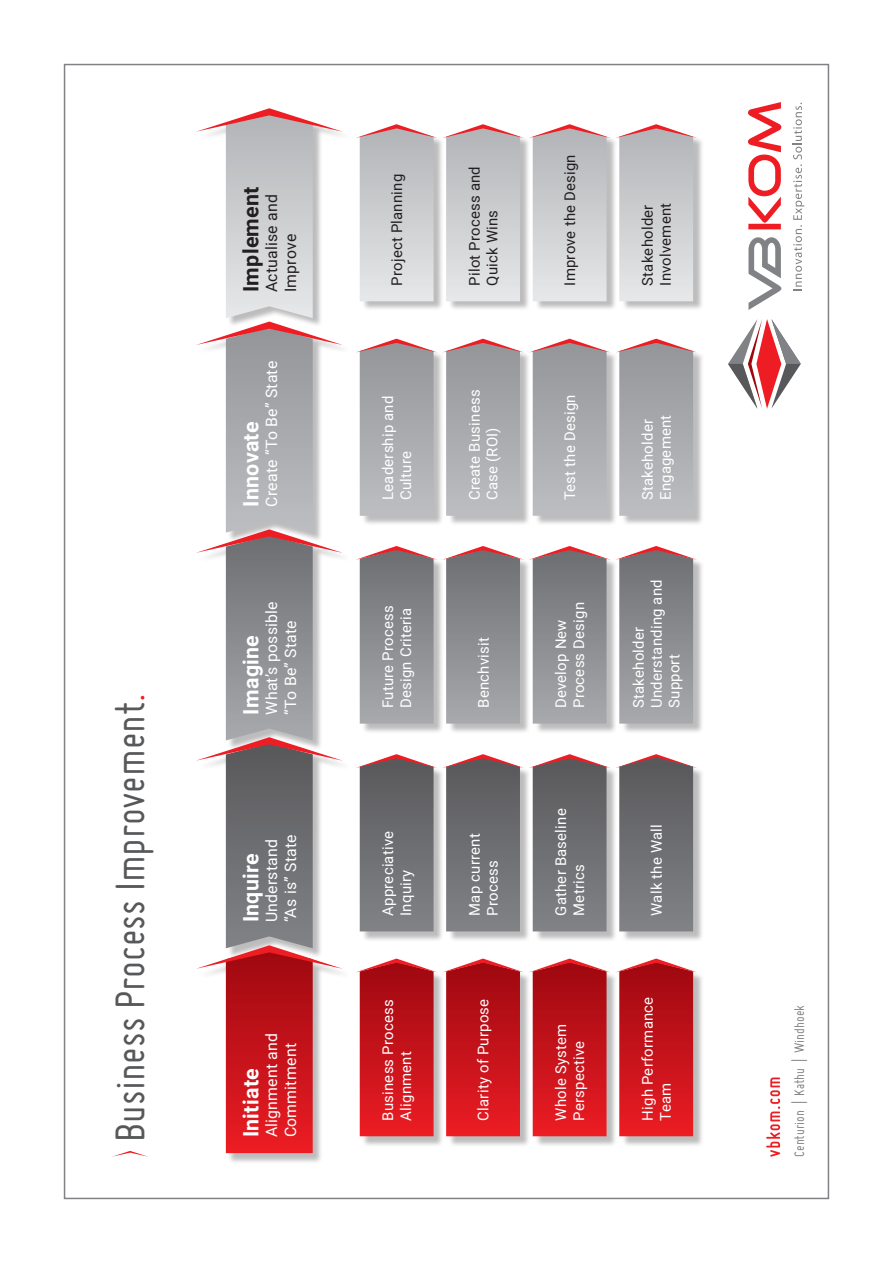
<style>
.page{position:relative;width:893px;height:1263px;background:#fff}
.page>*{position:absolute;margin:0;border:0;box-sizing:border-box;transform-origin:0 0}
.t1{font:45px "Miso";color:#57585a}
.t2{font:700 21.45px "Roboto";letter-spacing:.015em;color:#fff}
.t3{font:700 21.45px "Roboto";letter-spacing:.015em;color:#231f20}
.t4{font:15.75px/18.9px "Roboto";letter-spacing:.015em;color:#fff}
.t5{font:15.75px/18.9px "Roboto";letter-spacing:.015em;color:#231f20}
.t6{font:15px "Miso";color:#808285}
.t7{font:14.85px/17.9px "Roboto";letter-spacing:.015em;color:#fff}
.t8{font:14.85px/17.9px "Roboto";letter-spacing:.015em;color:#231f20}
.s1{color:#ee1d23}
</style>
<div class="page">
<svg style="left:793px;top:103px;width:11px;height:187px"></svg>
<svg style="left:748px;top:102px;width:33px;height:208px"></svg>
<svg style="left:728px;top:319px;width:73px;height:90px"></svg>
<svg style="left:766px;top:1077px;width:14px;height:80px"></svg>
<svg style="left:112px;top:1151px;width:36px;height:6px"></svg>
<div style="left:198px;top:110px;width:509px;height:1054px;background:#231f20;opacity:.3"></div>
<svg style="left:196px;top:108px;width:147px;height:1045px"></svg>
<svg style="left:355px;top:958px;width:342px;height:178px;background:#cb383e"></svg>
<svg style="left:355px;top:546px;width:342px;height:178px;background:#9c9a9d"></svg>
<svg style="left:355px;top:339px;width:342px;height:177px;background:#b4b3b5"></svg>
<svg style="left:355px;top:124px;width:342px;height:177px;background:#d2d0d2"></svg>
<svg style="left:355px;top:754px;width:342px;height:177px;background:#838284"></svg>
<p class="t1" style="left:105px;top:1142px;width:450px;rotate:-90deg">Business Process Improvement<span class="s1">.</span></p>
<p class="t3" style="left:236px;top:292px;width:107px;rotate:-90deg">Implement</p>
<p class="t5" style="left:262px;top:292px;width:100px;rotate:-90deg">Actualise and<br>Improve</p>
<p class="t4" style="left:262px;top:507px;width:147px;rotate:-90deg">Create “To Be” State</p>
<p class="t2" style="left:236px;top:507px;width:87px;rotate:-90deg">Innovate</p>
<p class="t4" style="left:262px;top:714px;width:115px;rotate:-90deg">What’s possible</p>
<p class="t4" style="left:281px;top:714px;width:96px;rotate:-90deg">“To Be” State</p>
<p class="t2" style="left:236px;top:714px;width:81px;rotate:-90deg">Imagine</p>
<p class="t4" style="left:262px;top:922px;width:85px;rotate:-90deg">Understand</p>
<p class="t4" style="left:281px;top:922px;width:90px;rotate:-90deg">“As is” State</p>
<p class="t2" style="left:236px;top:922px;width:71px;rotate:-90deg">Inquire</p>
<p class="t4" style="left:262px;top:1137px;width:106px;rotate:-90deg">Alignment and<br>Commitment</p>
<p class="t2" style="left:236px;top:1137px;width:71px;rotate:-90deg">Initiate</p>
<p class="t8" style="left:387px;top:286px;width:113px;rotate:-90deg">Project Planning</p>
<p class="t8" style="left:465px;top:286px;width:121px;rotate:-90deg">Pilot Process and<br>Quick Wins</p>
<p class="t8" style="left:560px;top:286px;width:133px;rotate:-90deg">Improve the Design</p>
<p class="t7" style="left:379px;top:500px;width:106px;rotate:-90deg">Leadership and<br>Culture</p>
<p class="t7" style="left:465px;top:500px;width:112px;rotate:-90deg">Create Business<br>Case (ROI)</p>
<p class="t7" style="left:560px;top:500px;width:107px;rotate:-90deg">Test the Design</p>
<p class="t7" style="left:379px;top:708px;width:104px;rotate:-90deg">Future Process<br>Design Criteria</p>
<p class="t7" style="left:379px;top:916px;width:86px;rotate:-90deg">Appreciative</p>
<p class="t7" style="left:396px;top:916px;width:48px;rotate:-90deg">Inquiry</p>
<p class="t7" style="left:379px;top:1120px;width:123px;rotate:-90deg">Business Process</p>
<p class="t7" style="left:396px;top:1120px;width:71px;rotate:-90deg">Alignment</p>
<p class="t7" style="left:474px;top:708px;width:72px;rotate:-90deg">Benchvisit</p>
<p class="t7" style="left:465px;top:916px;width:84px;rotate:-90deg">Map current<br>Process</p>
<p class="t7" style="left:474px;top:1120px;width:123px;rotate:-90deg">Clarity of Purpose</p>
<p class="t7" style="left:551px;top:708px;width:107px;rotate:-90deg">Develop New<br>Process Design</p>
<p class="t7" style="left:551px;top:916px;width:109px;rotate:-90deg">Gather Baseline<br>Metrics</p>
<p class="t7" style="left:551px;top:1120px;width:98px;rotate:-90deg">Whole System<br>Perspective</p>
<p class="t8" style="left:638px;top:286px;width:84px;rotate:-90deg">Stakeholder<br>Involvement</p>
<p class="t7" style="left:638px;top:500px;width:87px;rotate:-90deg">Stakeholder<br>Engagement</p>
<p class="t7" style="left:629px;top:708px;width:130px;rotate:-90deg">Stakeholder<br>Understanding and<br>Support</p>
<p class="t7" style="left:647px;top:916px;width:93px;rotate:-90deg">Walk the Wall</p>
<p class="t7" style="left:638px;top:1120px;width:125px;rotate:-90deg">High Performance<br>Team</p>
<p class="t6" style="left:791px;top:1157px;width:153px;rotate:-90deg">Centurion | Kathu | Windhoek</p>
</div>
